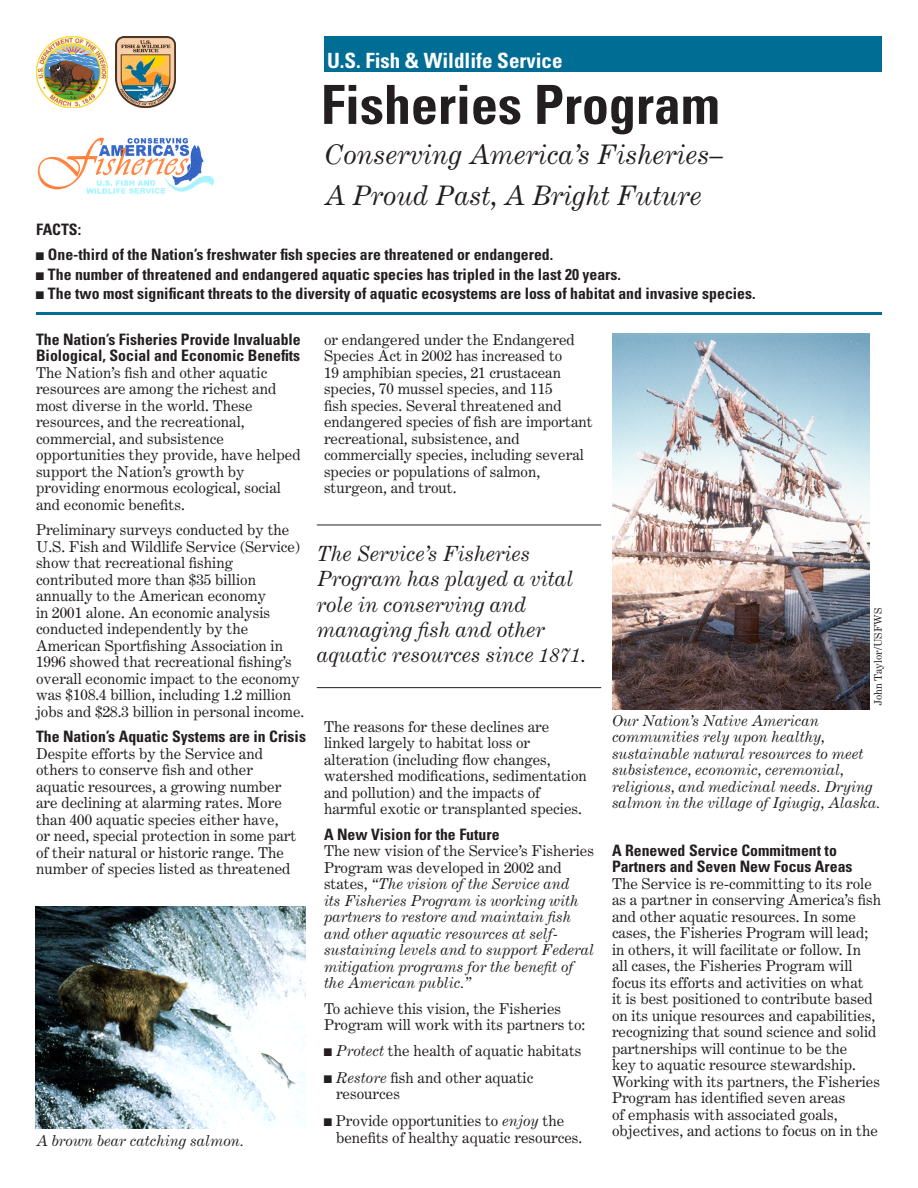
<style>
.page{position:relative;width:918px;height:1188px;background:#fff}
.page>*{position:absolute;margin:0;border:0;box-sizing:border-box;transform-origin:0 0}
.t1{font:700 condensed 54px "Univers";color:#231f20}
.t2{font:italic 27px/41.4px "Century Expanded";color:#231f20}
.t3{font:italic 21px/25.2px "Century Expanded";color:#231f20}
.t4{font:700 condensed 21px "Univers";color:#fff}
.t5{font:700 condensed 15.75px/16.5px "Univers";color:#231f20}
.t6{font:15px/16.5px "Century Expanded";color:#231f20}
.t7{font:italic 15px/16.5px "Century Expanded";color:#231f20}
.t8{font:10.5px "Century Expanded";color:#231f20}
.s1{font-style:normal}
.s2{font-style:italic}
</style>
<div class="page">
<img style="left:36px;top:36px;width:72px;height:72px">
<img style="left:115px;top:36px;width:61px;height:72px">
<img style="left:37px;top:137px;width:177px;height:57px">
<div style="left:324px;top:36px;width:558px;height:35px;background:#006d95"></div>
<hr style="left:317px;top:525px;width:284px;height:1px;background:#231f20">
<hr style="left:317px;top:687px;width:284px;height:1px;background:#231f20">
<img style="left:612px;top:333px;width:258px;height:376px">
<hr style="left:36px;top:312px;width:846px;height:3px;background:#006d95">
<img style="left:36px;top:906px;width:270px;height:223px">
<p class="t4" style="left:327px;top:48px;width:237px">U.S. Fish &amp; Wildlife Service</p>
<p class="t1" style="left:321px;top:74px;width:400px">Fisheries Program</p>
<p class="t2" style="left:324px;top:134px;width:400px">Conserving America’s Fisheries–<br>A Proud Past, A Bright Future</p>
<p class="t5" style="left:48px;top:216px;width:507px;line-height:25.5px;text-indent:-12px">FACTS:<br>One-third of the Nation’s freshwater fish species are threatened or endangered.</p>
<p class="t5" style="left:48px;top:264px;width:709px;line-height:19.5px">The number of threatened and endangered aquatic species has tripled in the last 20 years.<br>The two most significant threats to the diversity of aquatic ecosystems are loss of habitat and invasive species.</p>
<p class="t5" style="left:36px;top:331px;width:266px">The Nation’s Fisheries Provide Invaluable<br>Biological, Social and Economic Benefits</p>
<p class="t6" style="left:36px;top:364px;width:266px">The Nation’s fish and other aquatic resources are among the richest and most diverse in the world. These resources, and the recreational, commercial, and subsistence opportunities they provide, have helped support the Nation’s growth by providing enormous ecological, social and economic benefits.</p>
<p class="t6" style="left:36px;top:522px;width:270px">Preliminary surveys conducted by the U.S. Fish and Wildlife Service (Service) show that recreational fishing contributed more than $35 billion annually to the American economy<br>in 2001 alone. An economic analysis conducted independently by the American Sportfishing Association in 1996 showed that recreational fishing’s overall economic impact to the economy was $108.4 billion, including 1.2 million jobs and $28.3 billion in personal income.</p>
<p class="t5" style="left:36px;top:728px;width:272px">The Nation’s Aquatic Systems are in Crisis</p>
<p class="t6" style="left:36px;top:745px;width:262px">Despite efforts by the Service and others to conserve fish and other aquatic resources, a growing number are declining at alarming rates. More than 400 aquatic species either have, or need, special protection in some part of their natural or historic range. The number of species listed as threatened</p>
<p class="t7" style="left:36px;top:1132px;width:209px">A brown bear catching salmon.</p>
<p class="t6" style="left:324px;top:331px;width:270px">or endangered under the Endangered Species Act in 2002 has increased to<br>19 amphibian species, 21 crustacean species, 70 mussel species, and 115<br>fish species. Several threatened and endangered species of fish are important recreational, subsistence, and commercially species, including several species or populations of salmon, sturgeon, and trout.</p>
<p class="t3" style="left:317px;top:541px;width:271px">The Service’s Fisheries<br>Program has played a vital role in conserving and managing fish and other aquatic resources since 1871.</p>
<p class="t6" style="left:324px;top:719px;width:264px">The reasons for these declines are linked largely to habitat loss or alteration (including flow changes, watershed modifications, sedimentation and pollution) and the impacts of harmful exotic or transplanted species.</p>
<p class="t5" style="left:324px;top:826px;width:177px">A New Vision for the Future</p>
<p class="t7" style="left:324px;top:843px;width:272px"><span class="s1">The new vision of the Service’s Fisheries Program was developed in 2002 and states,</span> “The vision of the Service and<br>its Fisheries Program is working with partners to restore and maintain fish and other aquatic resources at self&shy;sustaining levels and to support Federal mitigation programs for the benefit of the American public.”</p>
<p class="t6" style="left:324px;top:1001px;width:263px">To achieve this vision, the Fisheries<br>Program will work with its partners to:</p>
<p class="t6" style="left:336px;top:1037px;width:247px;line-height:27px"><span class="s2">Protect</span> the health of aquatic habitats<br><span class="s2">Restore</span> fish and other aquatic</p>
<p class="t6" style="left:336px;top:1081px;width:230px;line-height:27px">resources<br>Provide opportunities to <span class="s2">enjoy</span> the</p>
<p class="t6" style="left:336px;top:1130px;width:248px">benefits of healthy aquatic resources.</p>
<p class="t8" style="left:872px;top:705px;width:99px;rotate:-90deg">John Taylor/USFWS</p>
<p class="t7" style="left:612px;top:712px;width:270px">Our Nation’s Native American communities rely upon healthy, sustainable natural resources to meet subsistence, economic, ceremonial, religious, and medicinal needs. Drying salmon in the village of Igiugig, Alaska.</p>
<p class="t5" style="left:612px;top:842px;width:242px">A Renewed Service Commitment to<br>Partners and Seven New Focus Areas</p>
<p class="t6" style="left:612px;top:875px;width:271px">The Service is re-committing to its role as a partner in conserving America’s fish and other aquatic resources. In some cases, the Fisheries Program will lead; in others, it will facilitate or follow. In<br>all cases, the Fisheries Program will focus its efforts and activities on what<br>it is best positioned to contribute based on its unique resources and capabilities, recognizing that sound science and solid partnerships will continue to be the<br>key to aquatic resource stewardship.<br>Working with its partners, the Fisheries Program has identified seven areas<br>of emphasis with associated goals, objectives, and actions to focus on in the</p>
</div>
